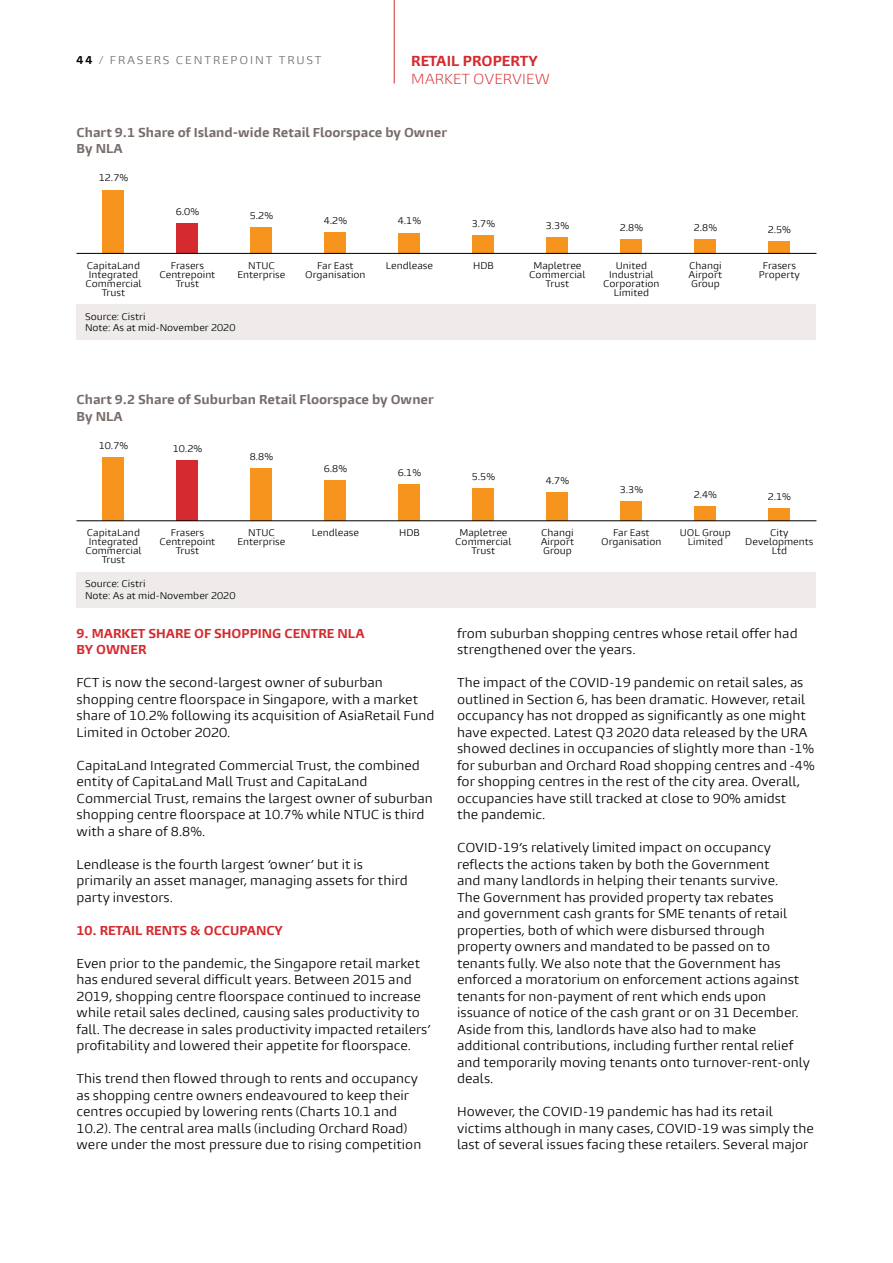
<style>
.page{position:relative;width:893px;height:1263px;background:#fff}
.page>*{position:absolute;margin:0;border:0;box-sizing:border-box;transform-origin:0 0}
.t1{font:700 13.5px "Burlingame Pro";color:#d52a2f}
.t2{font:300 13.5px "Burlingame Pro";color:#d52a2f}
.t3{font:12px/16.5px "Burlingame Pro";color:#000}
.t4{font:700 12px/16.5px "Burlingame Pro";color:#776d6a}
.t5{font:700 12px/16.5px "Burlingame Pro";color:#d52a2f}
.t6{font:10.5px "Burlingame Pro";letter-spacing:.18em;color:#6d6e71}
.t7{font:9px/9px "Burlingame Pro";color:#000;text-align:center}
.s1{font-weight:700;color:#000}
</style>
<div class="page">
<div style="left:769px;top:241px;width:21px;height:13px;background:#f7941e"></div>
<div style="left:695px;top:240px;width:21px;height:14px;background:#f7941e"></div>
<div style="left:621px;top:240px;width:21px;height:14px;background:#f7941e"></div>
<div style="left:547px;top:237px;width:21px;height:17px;background:#f7941e"></div>
<div style="left:473px;top:235px;width:21px;height:19px;background:#f7941e"></div>
<div style="left:399px;top:233px;width:21px;height:21px;background:#f7941e"></div>
<div style="left:325px;top:232px;width:21px;height:22px;background:#f7941e"></div>
<div style="left:251px;top:227px;width:21px;height:27px;background:#f7941e"></div>
<div style="left:177px;top:223px;width:21px;height:31px;background:#d52a2f"></div>
<div style="left:103px;top:190px;width:21px;height:64px;background:#f7941e"></div>
<div style="left:76px;top:305px;width:740px;height:35px;background:#eeebea"></div>
<hr style="left:76px;top:253px;width:740px;height:1px;background:#000">
<div style="left:769px;top:508px;width:21px;height:13px;background:#f7941e"></div>
<div style="left:695px;top:507px;width:21px;height:14px;background:#f7941e"></div>
<div style="left:621px;top:501px;width:21px;height:20px;background:#f7941e"></div>
<div style="left:547px;top:493px;width:21px;height:28px;background:#f7941e"></div>
<div style="left:473px;top:488px;width:21px;height:33px;background:#f7941e"></div>
<div style="left:399px;top:485px;width:21px;height:36px;background:#f7941e"></div>
<div style="left:325px;top:480px;width:21px;height:41px;background:#f7941e"></div>
<div style="left:251px;top:468px;width:21px;height:53px;background:#f7941e"></div>
<div style="left:177px;top:460px;width:21px;height:61px;background:#d52a2f"></div>
<div style="left:103px;top:457px;width:21px;height:64px;background:#f7941e"></div>
<div style="left:76px;top:572px;width:740px;height:35px;background:#eeebea"></div>
<hr style="left:76px;top:520px;width:740px;height:1px;background:#000">
<hr style="left:394px;top:0;width:1px;height:84px;background:#d52a2f">
<p class="t6" style="left:77px;top:53px;width:246px"><span class="s1">44</span> / FRASERS CENTREPOINT TRUST</p>
<p class="t1" style="left:411px;top:52px;width:128px">RETAIL PROPERTY</p>
<p class="t2" style="left:411px;top:70px;width:140px">MARKET OVERVIEW</p>
<p class="t4" style="left:77px;top:124px;width:372px">Chart 9.1 Share of Island-wide Retail Floorspace by Owner<br>By NLA</p>
<p class="t7" style="left:99px;top:173px;width:31px">12.7%</p>
<p class="t7" style="left:176px;top:207px;width:25px">6.0%</p>
<p class="t7" style="left:250px;top:211px;width:25px">5.2%</p>
<p class="t7" style="left:324px;top:216px;width:25px">4.2%</p>
<p class="t7" style="left:472px;top:219px;width:25px">3.7%</p>
<p class="t7" style="left:398px;top:217px;width:25px">4.1%</p>
<p class="t7" style="left:546px;top:221px;width:25px">3.3%</p>
<p class="t7" style="left:620px;top:223px;width:25px">2.8%</p>
<p class="t7" style="left:694px;top:223px;width:25px">2.8%</p>
<p class="t7" style="left:768px;top:225px;width:25px">2.5%</p>
<p class="t7" style="left:85px;top:261px;width:58px">CapitaLand<br>Integrated<br>Commercial<br>Trust</p>
<p class="t7" style="left:159px;top:261px;width:58px">Frasers<br>Centrepoint<br>Trust</p>
<p class="t7" style="left:238px;top:261px;width:49px">NTUC<br>Enterprise</p>
<p class="t7" style="left:305px;top:261px;width:62px">Far East<br>Organisation</p>
<p class="t7" style="left:386px;top:261px;width:49px">Lendlease</p>
<p class="t7" style="left:473px;top:261px;width:22px">HDB</p>
<p class="t7" style="left:529px;top:261px;width:58px">Mapletree<br>Commercial<br>Trust</p>
<p class="t7" style="left:603px;top:261px;width:58px">United<br>Industrial<br>Corporation<br>Limited</p>
<p class="t7" style="left:689px;top:261px;width:35px;text-align:justify">Changi Airport Group</p>
<p class="t7" style="left:759px;top:261px;width:42px">Frasers<br>Property</p>
<p class="t7" style="left:85px;top:311px;width:152px;line-height:11.2px;text-align:left">Source: Cistri<br>Note: As at mid-November 2020</p>
<p class="t4" style="left:77px;top:391px;width:359px">Chart 9.2 Share of Suburban Retail Floorspace by Owner<br>By NLA</p>
<p class="t7" style="left:99px;top:441px;width:31px">10.7%</p>
<p class="t7" style="left:173px;top:444px;width:31px">10.2%</p>
<p class="t7" style="left:250px;top:452px;width:25px">8.8%</p>
<p class="t7" style="left:324px;top:464px;width:25px">6.8%</p>
<p class="t7" style="left:398px;top:468px;width:25px">6.1%</p>
<p class="t7" style="left:472px;top:472px;width:25px">5.5%</p>
<p class="t7" style="left:546px;top:477px;width:25px">4.7%</p>
<p class="t7" style="left:620px;top:485px;width:25px">3.3%</p>
<p class="t7" style="left:694px;top:490px;width:25px">2.4%</p>
<p class="t7" style="left:768px;top:492px;width:25px">2.1%</p>
<p class="t7" style="left:85px;top:528px;width:58px">CapitaLand<br>Integrated<br>Commercial<br>Trust</p>
<p class="t7" style="left:159px;top:528px;width:58px">Frasers<br>Centrepoint<br>Trust</p>
<p class="t7" style="left:238px;top:528px;width:49px">NTUC<br>Enterprise</p>
<p class="t7" style="left:312px;top:528px;width:49px">Lendlease</p>
<p class="t7" style="left:399px;top:528px;width:22px">HDB</p>
<p class="t7" style="left:455px;top:528px;width:58px">Mapletree<br>Commercial<br>Trust</p>
<p class="t7" style="left:541px;top:528px;width:35px;text-align:justify">Changi Airport Group</p>
<p class="t7" style="left:601px;top:528px;width:62px">Far East<br>Organisation</p>
<p class="t7" style="left:680px;top:528px;width:53px">UOL Group<br>Limited</p>
<p class="t7" style="left:745px;top:528px;width:70px">City<br>Developments<br>Ltd</p>
<p class="t7" style="left:85px;top:578px;width:152px;line-height:11.2px;text-align:left">Source: Cistri<br>Note: As at mid-November 2020</p>
<p class="t5" style="left:77px;top:625px;width:290px">9. MARKET SHARE OF SHOPPING CENTRE NLA<br>BY OWNER</p>
<p class="t3" style="left:77px;top:674px;width:359px">FCT is now the second-largest owner of suburban shopping centre floorspace in Singapore, with a market share of 10.2% following its acquisition of AsiaRetail Fund Limited in October 2020.</p>
<p class="t3" style="left:77px;top:757px;width:358px">CapitaLand Integrated Commercial Trust, the combined entity of CapitaLand Mall Trust and CapitaLand Commercial Trust, remains the largest owner of suburban shopping centre floorspace at 10.7% while NTUC is third with a share of 8.8%.</p>
<p class="t3" style="left:77px;top:856px;width:333px">Lendlease is the fourth largest ‘owner’ but it is primarily an asset manager, managing assets for third party investors.</p>
<p class="t5" style="left:77px;top:922px;width:208px">10. RETAIL RENTS &amp; OCCUPANCY</p>
<p class="t3" style="left:77px;top:955px;width:356px">Even prior to the pandemic, the Singapore retail market has endured several difficult years. Between 2015 and 2019, shopping centre floorspace continued to increase while retail sales declined, causing sales productivity to fall. The decrease in sales productivity impacted retailers’ profitability and lowered their appetite for floorspace.</p>
<p class="t3" style="left:77px;top:1070px;width:346px">This trend then flowed through to rents and occupancy as shopping centre owners endeavoured to keep their centres occupied by lowering rents (Charts 10.1 and 10.2). The central area malls (including Orchard Road) were under the most pressure due to rising competition</p>
<p class="t3" style="left:457px;top:625px;width:342px">from suburban shopping centres whose retail offer had strengthened over the years.</p>
<p class="t3" style="left:457px;top:674px;width:359px">The impact of the COVID-19 pandemic on retail sales, as outlined in Section 6, has been dramatic. However, retail occupancy has not dropped as significantly as one might have expected. Latest Q3 2020 data released by the URA showed declines in occupancies of slightly more than -1% for suburban and Orchard Road shopping centres and -4% for shopping centres in the rest of the city area. Overall, occupancies have still tracked at close to 90% amidst<br>the pandemic.</p>
<p class="t3" style="left:457px;top:839px;width:354px">COVID-19’s relatively limited impact on occupancy reflects the actions taken by both the Government<br>and many landlords in helping their tenants survive.<br>The Government has provided property tax rebates<br>and government cash grants for SME tenants of retail properties, both of which were disbursed through property owners and mandated to be passed on to tenants fully. We also note that the Government has enforced a moratorium on enforcement actions against tenants for non-payment of rent which ends upon issuance of notice of the cash grant or on 31 December.<br>Aside from this, landlords have also had to make additional contributions, including further rental relief and temporarily moving tenants onto turnover-rent-only deals.</p>
<p class="t3" style="left:457px;top:1103px;width:358px">However, the COVID-19 pandemic has had its retail victims although in many cases, COVID-19 was simply the last of several issues facing these retailers. Several major</p>
</div>
